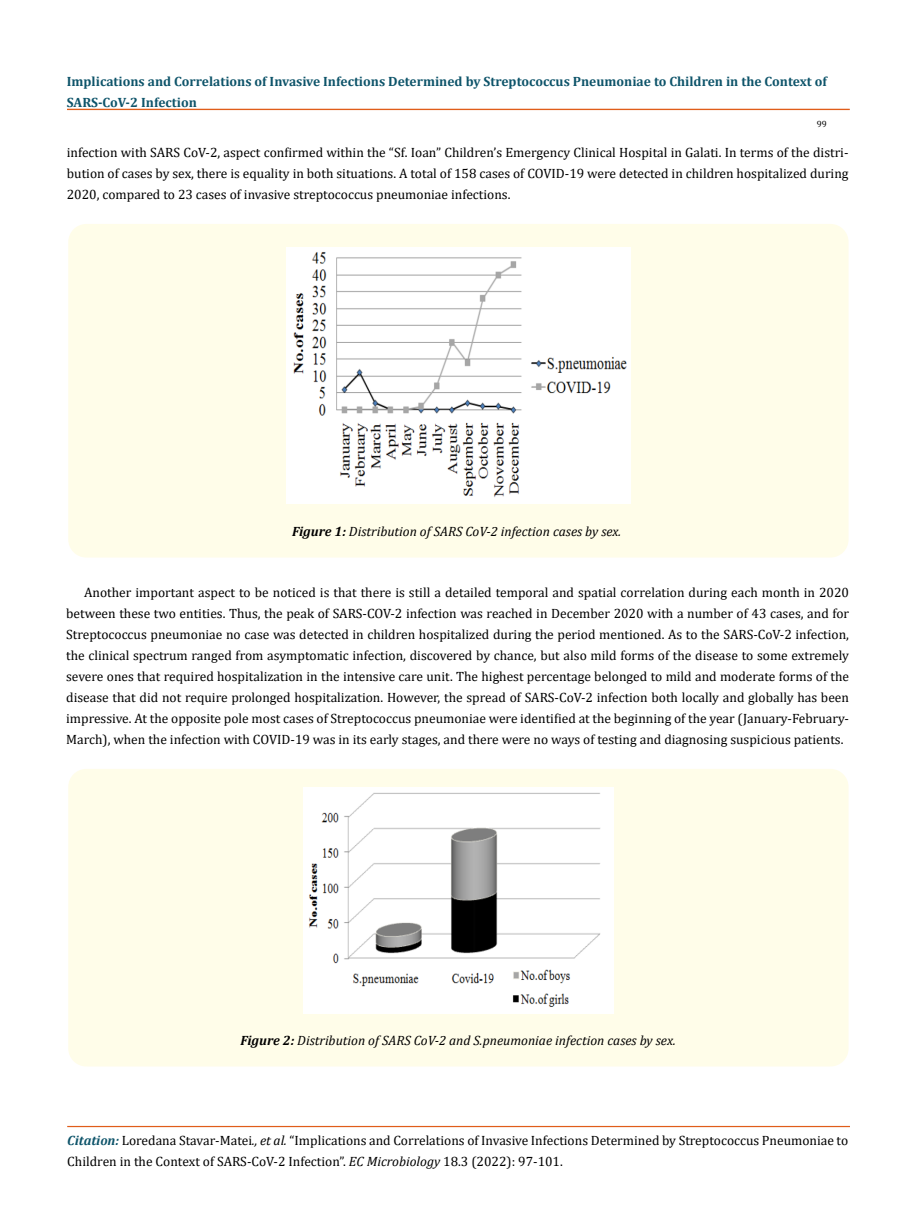
<style>
.page{position:relative;width:917px;height:1224px;background:#fff}
.page>*{position:absolute;margin:0;border:0;box-sizing:border-box;transform-origin:0 0}
.t1{font:13.5px/21px "Cambria";color:#000;text-align:justify}
.t2{font:700 13.5px/21px "Cambria";color:#0e546a}
.t3{font:italic 13.5px "Cambria";color:#000}
.t4{font:9px "Cambria";color:#000}
.s1{font-weight:700}
.s2{font-weight:700;font-style:italic;color:#0e546a}
.s3{font-style:italic}
</style>
<div class="page">
<div style="left:67px;top:109px;width:782px;height:1px;border:1px solid #e05d1a"></div>
<div style="left:68px;top:1126px;width:781px;height:1px;border:1px solid #e05d1a"></div>
<div style="left:68px;top:224px;width:780px;height:334px;background:#fffde9;border-radius:18px"></div>
<img style="left:286px;top:248px;width:344px;height:256px">
<div style="left:68px;top:769px;width:780px;height:297px;background:#fffde9;border-radius:18px"></div>
<img style="left:303px;top:788px;width:310px;height:225px">
<p class="t2" style="left:67px;top:71px;width:761px">Implications and Correlations of Invasive Infections Determined by Streptococcus Pneumoniae to Children in the Context of<br>SARS-CoV-2 Infection</p>
<p class="t4" style="left:816px;top:118px;width:11px">99</p>
<p class="t1" style="left:67px;top:142px;width:783px">infection with SARS CoV-2, aspect confirmed within the “Sf. Ioan” Children’s Emergency Clinical Hospital in Galati. In terms of the distri&shy;bution of cases by sex, there is equality in both situations. A total of 158 cases of COVID-19 were detected in children hospitalized during 2020, compared to 23 cases of invasive streptococcus pneumoniae infections.</p>
<p class="t3" style="left:292px;top:521px;width:331px"><span class="s1">Figure 1:</span> Distribution of SARS CoV-2 infection cases by sex.</p>
<p class="t1" style="left:66px;top:582px;width:784px;text-indent:18px">Another important aspect to be noticed is that there is still a detailed temporal and spatial correlation during each month in 2020 between these two entities. Thus, the peak of SARS-COV-2 infection was reached in December 2020 with a number of 43 cases, and for Streptococcus pneumoniae no case was detected in children hospitalized during the period mentioned. As to the SARS-CoV-2 infection, the clinical spectrum ranged from asymptomatic infection, discovered by chance, but also mild forms of the disease to some extremely severe ones that required hospitalization in the intensive care unit. The highest percentage belonged to mild and moderate forms of the disease that did not require prolonged hospitalization. However, the spread of SARS-CoV-2 infection both locally and globally has been impressive. At the opposite pole most cases of Streptococcus pneumoniae were identified at the beginning of the year (January-February-March), when the infection with COVID-19 was in its early stages, and there were no ways of testing and diagnosing suspicious patients.</p>
<p class="t3" style="left:240px;top:1031px;width:437px"><span class="s1">Figure 2:</span> Distribution of SARS CoV-2 and S.pneumoniae infection cases by sex.</p>
<p class="t1" style="left:67px;top:1130px;width:782px"><span class="s2">Citation:</span> Loredana Stavar-Matei<span class="s3">., et al.</span> “Implications and Correlations of Invasive Infections Determined by Streptococcus Pneumoniae to<br>Children in the Context of SARS-CoV-2 Infection”. <span class="s3">EC Microbiology</span> 18.3 (2022): 97-101.</p>
</div>
